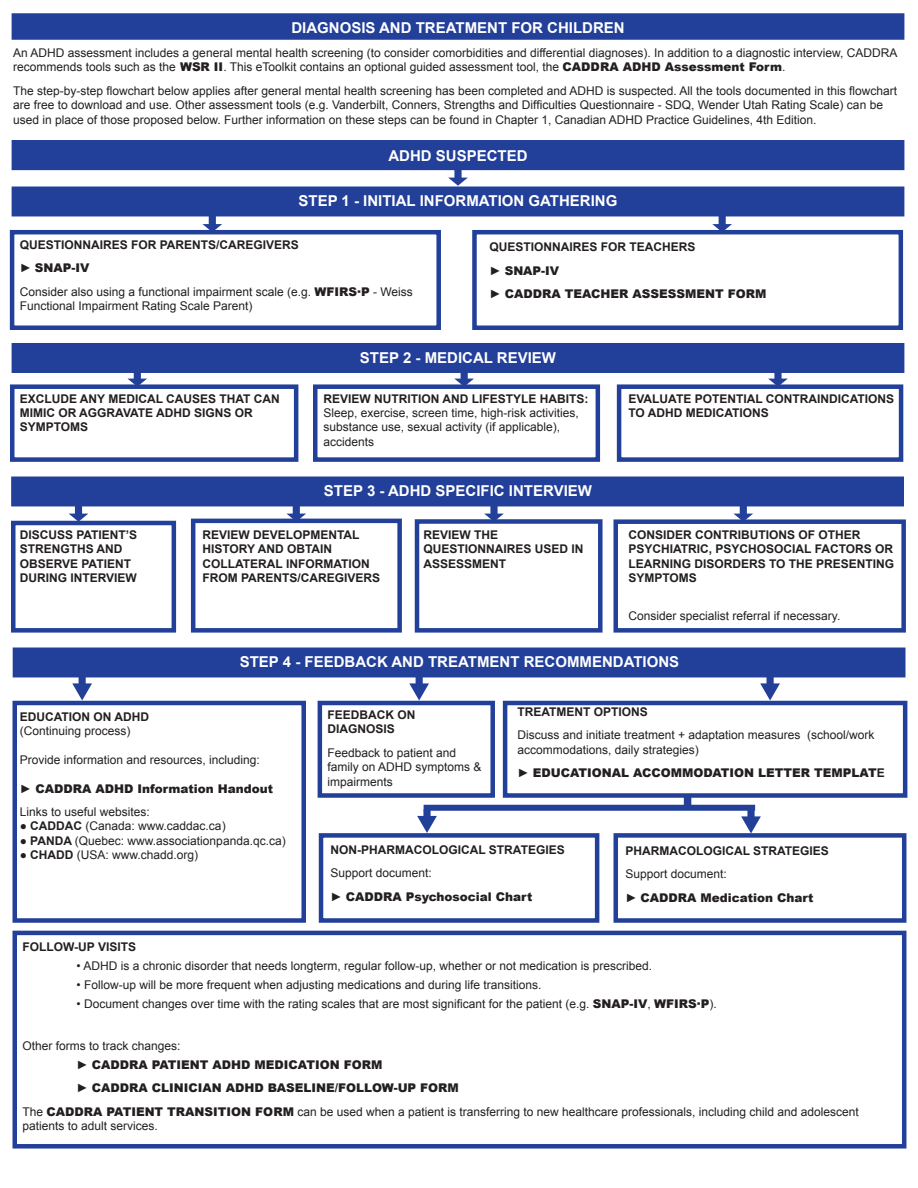
<style>
.page{position:relative;width:918px;height:1188px;background:#fff}
.page>*{position:absolute;margin:0;border:0;box-sizing:border-box;transform-origin:0 0}
.t1{font:700 15px "Arial";color:#fff}
.t2{font:12px/14.4px "Arial";color:#231f20}
.t3{font:700 12px/14.4px "Arial";color:#231f20}
.t4{font:900 12px/23.4px "Arial";color:#231f20}
.s1{font-weight:900}
.s2{font-weight:700}
.s3{font-weight:400}
</style>
<div class="page">
<div style="left:684px;top:794px;width:7px;height:12px;background:#223f99"></div>
<svg style="left:448px;top:170px;width:20px;height:16px"></svg>
<div style="left:12px;top:13px;width:892px;height:27px;background:#223f99;border:2px solid #223f99"></div>
<div style="left:12px;top:140px;width:892px;height:30px;background:#223f99"></div>
<div style="left:12px;top:187px;width:892px;height:29px;background:#223f99"></div>
<div style="left:10px;top:230px;width:431px;height:100px;border:4px solid #223f99"></div>
<div style="left:472px;top:230px;width:431px;height:100px;border:4px solid #223f99"></div>
<div style="left:12px;top:343px;width:892px;height:30px;background:#223f99"></div>
<div style="left:10px;top:384px;width:288px;height:78px;border:4px solid #223f99"></div>
<div style="left:313px;top:384px;width:287px;height:78px;border:4px solid #223f99"></div>
<div style="left:617px;top:384px;width:286px;height:78px;border:4px solid #223f99"></div>
<div style="left:11px;top:477px;width:893px;height:29px;background:#223f99"></div>
<div style="left:11px;top:521px;width:165px;height:112px;border:4px solid #223f99"></div>
<div style="left:191px;top:519px;width:211px;height:114px;border:4px solid #223f99"></div>
<div style="left:614px;top:519px;width:292px;height:114px;border:4px solid #223f99"></div>
<div style="left:415px;top:519px;width:188px;height:114px;border:4px solid #223f99"></div>
<svg style="left:72px;top:677px;width:20px;height:23px"></svg>
<svg style="left:760px;top:677px;width:20px;height:23px"></svg>
<svg style="left:409px;top:677px;width:20px;height:23px"></svg>
<div style="left:13px;top:648px;width:893px;height:29px;background:#223f99"></div>
<div style="left:13px;top:701px;width:293px;height:222px;border:4px solid #223f99"></div>
<div style="left:503px;top:701px;width:404px;height:97px;border:4px solid #223f99"></div>
<div style="left:318px;top:701px;width:177px;height:97px;border:4px solid #223f99"></div>
<div style="left:319px;top:833px;width:280px;height:90px;border:4px solid #223f99"></div>
<div style="left:424px;top:805px;width:331px;height:6px;background:#223f99"></div>
<svg style="left:417px;top:810px;width:20px;height:23px"></svg>
<svg style="left:741px;top:810px;width:20px;height:23px"></svg>
<div style="left:13px;top:931px;width:893px;height:218px;border:4px solid #223f99"></div>
<div style="left:614px;top:833px;width:292px;height:90px;border:4px solid #223f99"></div>
<svg style="left:202px;top:216px;width:20px;height:16px"></svg>
<svg style="left:712px;top:216px;width:20px;height:16px"></svg>
<svg style="left:127px;top:370px;width:20px;height:17px"></svg>
<svg style="left:454px;top:370px;width:20px;height:17px"></svg>
<svg style="left:768px;top:370px;width:20px;height:17px"></svg>
<svg style="left:69px;top:505px;width:19px;height:17px"></svg>
<svg style="left:286px;top:505px;width:20px;height:17px"></svg>
<svg style="left:484px;top:505px;width:20px;height:17px"></svg>
<svg style="left:733px;top:505px;width:20px;height:17px"></svg>
<p class="t1" style="left:291px;top:18px;width:335px">DIAGNOSIS AND TREATMENT FOR CHILDREN</p>
<p class="t2" style="left:13px;top:46px;width:886px">An ADHD assessment includes a general mental health screening (to consider comorbidities and differential diagnoses). In addition to a diagnostic interview, CADDRA recommends tools such as the <span class="s1">WSR II</span>. This eToolkit contains an optional guided assessment tool, the <span class="s1">CADDRA ADHD Assessment Form</span>.</p>
<p class="t2" style="left:13px;top:84px;width:885px">The step-by-step flowchart below applies after general mental health screening has been completed and ADHD is suspected. All the tools documented in this flowchart are free to download and use. Other assessment tools (e.g. Vanderbilt, Conners, Strengths and Difficulties Questionnaire - SDQ, Wender Utah Rating Scale) can be used in place of those proposed below. Further information on these steps can be found in Chapter 1, Canadian ADHD Practice Guidelines, 4th Edition.</p>
<p class="t1" style="left:388px;top:146px;width:141px">ADHD SUSPECTED</p>
<p class="t1" style="left:299px;top:191px;width:320px">STEP 1 - INITIAL INFORMATION GATHERING</p>
<p class="t2" style="left:20px;top:233px;width:395px;line-height:23.4px"><span class="s2">QUESTIONNAIRES FOR PARENTS/CAREGIVERS<br>►</span> <span class="s1">SNAP-IV<br></span>Consider also using a functional impairment scale (e.g. <span class="s1">WFIRS·P</span> - Weiss</p>
<p class="t2" style="left:20px;top:299px;width:234px">Functional Impairment Rating Scale Parent)</p>
<p class="t4" style="left:489px;top:235px;width:278px"><span class="s2">QUESTIONNAIRES FOR TEACHERS<br>►</span> SNAP-IV<br><span class="s2">►</span> CADDRA TEACHER ASSESSMENT FORM</p>
<p class="t1" style="left:360px;top:348px;width:198px">STEP 2 - MEDICAL REVIEW</p>
<p class="t3" style="left:20px;top:392px;width:262px">EXCLUDE ANY MEDICAL CAUSES THAT CAN<br>MIMIC OR AGGRAVATE ADHD SIGNS OR<br>SYMPTOMS</p>
<p class="t3" style="left:323px;top:392px;width:266px">REVIEW NUTRITION AND LIFESTYLE HABITS:</p>
<p class="t2" style="left:323px;top:406px;width:257px">Sleep, exercise, screen time, high-risk activities, substance use, sexual activity (if applicable), accidents</p>
<p class="t1" style="left:324px;top:481px;width:270px">STEP 3 - ADHD SPECIFIC INTERVIEW</p>
<p class="t3" style="left:20px;top:528px;width:119px">DISCUSS PATIENT’S<br>STRENGTHS AND<br>OBSERVE PATIENT<br>DURING INTERVIEW</p>
<p class="t3" style="left:202px;top:528px;width:179px">REVIEW DEVELOPMENTAL<br>HISTORY AND OBTAIN<br>COLLATERAL INFORMATION<br>FROM PARENTS/CAREGIVERS</p>
<p class="t3" style="left:424px;top:528px;width:162px">REVIEW THE<br>QUESTIONNAIRES USED IN<br>ASSESSMENT</p>
<p class="t3" style="left:628px;top:392px;width:267px">EVALUATE POTENTIAL CONTRAINDICATIONS<br>TO ADHD MEDICATIONS</p>
<p class="t3" style="left:628px;top:528px;width:267px">CONSIDER CONTRIBUTIONS OF OTHER<br>PSYCHIATRIC, PSYCHOSOCIAL FACTORS OR<br>LEARNING DISORDERS TO THE PRESENTING<br>SYMPTOMS</p>
<p class="t2" style="left:628px;top:609px;width:213px">Consider specialist referral if necessary.</p>
<p class="t1" style="left:240px;top:652px;width:441px">STEP 4 - FEEDBACK AND TREATMENT RECOMMENDATIONS</p>
<p class="t3" style="left:518px;top:705px;width:132px">TREATMENT OPTIONS</p>
<p class="t2" style="left:518px;top:728px;width:359px">Discuss and initiate treatment + adaptation measures (school/work accommodations, daily strategies)</p>
<p class="t4" style="left:518px;top:761px;width:369px"><span class="s2">►</span> EDUCATIONAL ACCOMMODATION LETTER TEMPLAT<span class="s2">E</span></p>
<p class="t3" style="left:328px;top:708px;width:89px">FEEDBACK ON<br>DIAGNOSIS</p>
<p class="t2" style="left:328px;top:746px;width:156px">Feedback to patient and family on ADHD symptoms &amp; impairments</p>
<p class="t3" style="left:20px;top:710px;width:131px">EDUCATION ON ADHD</p>
<p class="t2" style="left:20px;top:724px;width:112px">(Continuing process)</p>
<p class="t2" style="left:20px;top:753px;width:242px">Provide information and resources, including:</p>
<p class="t4" style="left:20px;top:776px;width:255px"><span class="s2">►</span> CADDRA ADHD Information Handout<br><span class="s3">Links to useful websites:</span></p>
<p class="t2" style="left:20px;top:819px;width:207px">● <span class="s2">CADDAC</span> (Canada: www.caddac.ca)</p>
<p class="t2" style="left:20px;top:834px;width:268px">● <span class="s2">PANDA</span> (Quebec: www.associationpanda.qc.ca)</p>
<p class="t2" style="left:20px;top:848px;width:180px">● <span class="s2">CHADD</span> (USA: www.chadd.org)</p>
<p class="t3" style="left:331px;top:843px;width:236px">NON-PHARMACOLOGICAL STRATEGIES</p>
<p class="t4" style="left:331px;top:861px;width:204px"><span class="s3">Support document:<br></span><span class="s2">►</span> CADDRA Psychosocial Chart</p>
<p class="t3" style="left:625px;top:844px;width:205px">PHARMACOLOGICAL STRATEGIES</p>
<p class="t4" style="left:625px;top:862px;width:190px"><span class="s3">Support document:<br></span><span class="s2">►</span> CADDRA Medication Chart</p>
<p class="t3" style="left:22px;top:940px;width:115px">FOLLOW-UP VISITS</p>
<p class="t2" style="left:76px;top:959px;width:577px">• ADHD is a chronic disorder that needs longterm, regular follow-up, whether or not medication is prescribed.</p>
<p class="t2" style="left:76px;top:978px;width:467px">• Follow-up will be more frequent when adjusting medications and during life transitions.</p>
<p class="t2" style="left:76px;top:997px;width:642px">• Document changes over time with the rating scales that are most significant for the patient (e.g. <span class="s1">SNAP-IV</span>, <span class="s1">WFIRS·P</span>).</p>
<p class="t4" style="left:76px;top:1036px;width:307px;line-height:18.9px;text-indent:-54px"><span class="s3">Other forms to track changes:<br></span><span class="s2">►</span> CADDRA PATIENT ADHD MEDICATION FORM</p>
<p class="t2" style="left:22px;top:1077px;width:838px;line-height:23.4px;text-indent:54px"><span class="s2">►</span> <span class="s1">CADDRA CLINICIAN ADHD BASELINE/FOLLOW-UP FORM<br></span>The <span class="s1">CADDRA PATIENT TRANSITION FORM</span> can be used when a patient is transferring to new healthcare professionals, including child and adolescent</p>
<p class="t2" style="left:22px;top:1119px;width:137px">patients to adult services.</p>
</div>
